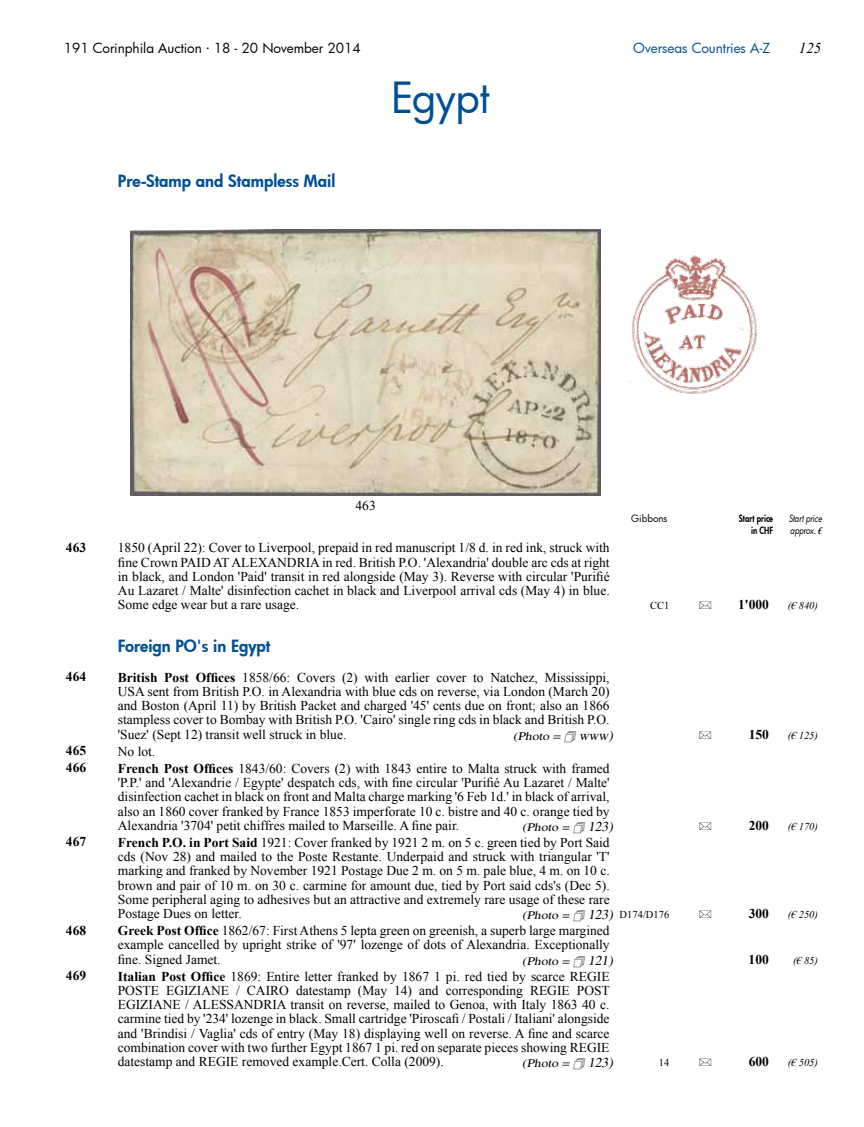
<style>
.page{position:relative;width:864px;height:1127px;background:#fff}
.page>*{position:absolute;margin:0;border:0;box-sizing:border-box;transform-origin:0 0}
.t1{font:42px "Futura";letter-spacing:-.02em;color:#004f95}
.t2{font:800 16.5px "Futura";color:#004f95}
.t3{font:italic 15px "Times New Roman";color:#000}
.t4{font:13.5px/14.2px "Times New Roman";color:#000;text-align:justify}
.t5{font:700 13.5px/17px "Times New Roman";color:#000}
.t6{font:13.5px "Futura";color:#000}
.t7{font:13.5px "Futura";letter-spacing:-.005em;color:#004f95}
.t8{font:italic 11.55px "Times";color:#000;scale:1.18 1}
.t9{font:11.25px "aukphila";color:#000}
.t10{font:italic 10.5px "Times New Roman";letter-spacing:-.01em;color:#000}
.t11{font:10.5px "Times New Roman";color:#000}
.t12{font:italic 9.75px/12.8px "Futura";letter-spacing:-.015em;color:#000;scale:.8 1}
.t13{font:800 9.75px/12.8px "Futura";color:#000;text-align:right;scale:.8 1}
.t14{font:9.75px "Futura";color:#000}
.s1{font-family:"Times New Roman";font-weight:700}
.s2{font-weight:700}
.s3{font-size:13.5px}
.s4{font-family:"Times";font-style:italic;font-size:11.55px}
.s5{font-family:"Times";font-style:italic;font-size:13.5px}
</style>
<div class="page">
<img style="left:131px;top:230px;width:469px;height:266px">
<img style="left:629px;top:255px;width:128px;height:139px">
<p class="t6" style="left:64px;top:39px;width:298px">191 Corinphila Auction · 18 - 20 November 2014</p>
<p class="t7" style="left:633px;top:39px;width:138px">Overseas Countries A-Z</p>
<p class="t3" style="left:798px;top:38px;width:24px">125</p>
<p class="t2" style="left:118px;top:170px;width:219px">Pre-Stamp and Stampless Mail</p>
<h1 class="t1" style="left:391px;top:69px;width:100px">Egypt</h1>
<p class="t4" style="left:355px;top:498px;width:22px">463</p>
<p class="t14" style="left:631px;top:512px;width:38px">Gibbons</p>
<p class="t13" style="left:738px;top:511px;width:44px">Start price in CHF</p>
<p class="t12" style="left:788px;top:511px;width:43px">Start price approx. <span class="s1">€</span></p>
<p class="t5" style="left:66px;top:539px;width:22px">463</p>
<p class="t4" style="left:118px;top:540px;width:493px">1850 (April 22): Cover to Liverpool, prepaid in red manuscript 1/8 d. in red ink, struck with fine Crown PAID ATALEXANDRIA in red. British P.O. 'Alexandria' double arc cds at right in black, and London 'Paid' transit in red alongside (May 3). Reverse with circular 'Purifié Au Lazaret / Malte' disinfection cachet in black and Liverpool arrival cds (May 4) in blue.<br>Some edge wear but a rare usage.</p>
<p class="t11" style="left:649px;top:599px;width:21px">CC1</p>
<p class="t9" style="left:699px;top:599px;width:14px">6</p>
<p class="t5" style="left:737px;top:596px;width:32px">1'000</p>
<p class="t10" style="left:787px;top:599px;width:31px">(€ 840)</p>
<p class="t5" style="left:66px;top:668px;width:22px">464</p>
<p class="t2" style="left:118px;top:634px;width:154px">Foreign PO's in Egypt</p>
<p class="t4" style="left:118px;top:670px;width:493px"><span class="s2">British Post Offices</span> 1858/66: Covers (2) with earlier cover to Natchez, Mississippi, USA sent from British P.O. in Alexandria with blue cds on reverse, via London (March 20) and Boston (April 11) by British Packet and charged '45' cents due on front; also an 1866 stampless cover to Bombay with British P.O. 'Cairo' single ring cds in black and British P.O. 'Suez' (Sept 12) transit well struck in blue.</p>
<p class="t8" style="left:513px;top:729px;width:88px">(Photo = <span class="s3">www)</span></p>
<p class="t9" style="left:699px;top:728px;width:14px">6</p>
<p class="t5" style="left:748px;top:725px;width:22px">150</p>
<p class="t10" style="left:787px;top:728px;width:31px">(€ 125)</p>
<p class="t5" style="left:66px;top:742px;width:22px">465<br>466</p>
<p class="t4" style="left:118px;top:742px;width:493px;line-height:17px">No lot.<br><span class="s2">French Post Offices</span> 1843/60: Covers (2) with 1843 entire to Malta struck with framed</p>
<p class="t4" style="left:118px;top:775px;width:493px">'P.P.' and 'Alexandrie / Egypte' despatch cds, with fine circular 'Purifié Au Lazaret / Malte' disinfection cachet in black on front and Malta charge marking '6 Feb 1d.' in black of arrival, also an 1860 cover franked by France 1853 imperforate 10 c. bistre and 40 c. orange tied by Alexandria '3704' petit chiffres mailed to Marseille. A fine pair.</p>
<p class="t8" style="left:522px;top:820px;width:81px">(Photo = <span class="s3">123)</span></p>
<p class="t9" style="left:699px;top:819px;width:14px">6</p>
<p class="t5" style="left:748px;top:816px;width:22px">200</p>
<p class="t10" style="left:787px;top:819px;width:31px">(€ 170)</p>
<p class="t5" style="left:66px;top:833px;width:22px">467</p>
<p class="t4" style="left:118px;top:835px;width:493px"><span class="s2">French P.O. in Port Said</span> 1921: Cover franked by 1921 2 m. on 5 c. green tied by Port Said cds (Nov 28) and mailed to the Poste Restante. Underpaid and struck with triangular 'T' marking and franked by November 1921 Postage Due 2 m. on 5 m. pale blue, 4 m. on 10 c. brown and pair of 10 m. on 30 c. carmine for amount due, tied by Port said cds's (Dec 5).<br>Some peripheral aging to adhesives but an attractive and extremely rare usage of these rare Postage Dues on letter.</p>
<p class="t11" style="left:522px;top:907px;width:148px"><span class="s4">(Photo =</span> <span class="s5">123)</span> D174/D176</p>
<p class="t9" style="left:699px;top:908px;width:14px">6</p>
<p class="t5" style="left:748px;top:905px;width:22px">300</p>
<p class="t10" style="left:787px;top:907px;width:31px">(€ 250)</p>
<p class="t5" style="left:66px;top:921px;width:22px">468</p>
<p class="t4" style="left:118px;top:923px;width:493px"><span class="s2">Greek Post Office</span> 1862/67: First Athens 5 lepta green on greenish, a superb large margined example cancelled by upright strike of '97' lozenge of dots of Alexandria. Exceptionally fine. Signed Jamet.</p>
<p class="t8" style="left:522px;top:954px;width:81px">(Photo = <span class="s3">121)</span></p>
<p class="t5" style="left:748px;top:950px;width:22px">100</p>
<p class="t10" style="left:792px;top:953px;width:26px">(€ 85)</p>
<p class="t5" style="left:66px;top:967px;width:22px">469</p>
<p class="t4" style="left:118px;top:969px;width:493px"><span class="s2">Italian Post Office</span> 1869: Entire letter franked by 1867 1 pi. red tied by scarce REGIE POSTE EGIZIANE / CAIRO datestamp (May 14) and corresponding REGIE POST EGIZIANE / ALESSANDRIA transit on reverse, mailed to Genoa, with Italy 1863 40 c. carmine tied by '234' lozenge in black. Small cartridge 'Piroscafi / Postali / Italiani' alongside and 'Brindisi / Vaglia' cds of entry (May 18) displaying well on reverse. A fine and scarce combination cover with two further Egypt 1867 1 pi. red on separate pieces showing REGIE datestamp and REGIE removed example.Cert. Colla (2009).</p>
<p class="t8" style="left:522px;top:1056px;width:81px">(Photo = <span class="s3">123)</span></p>
<p class="t11" style="left:658px;top:1055px;width:12px">14</p>
<p class="t9" style="left:699px;top:1056px;width:14px">6</p>
<p class="t5" style="left:748px;top:1053px;width:22px">600</p>
<p class="t10" style="left:787px;top:1055px;width:31px">(€ 505)</p>
</div>
